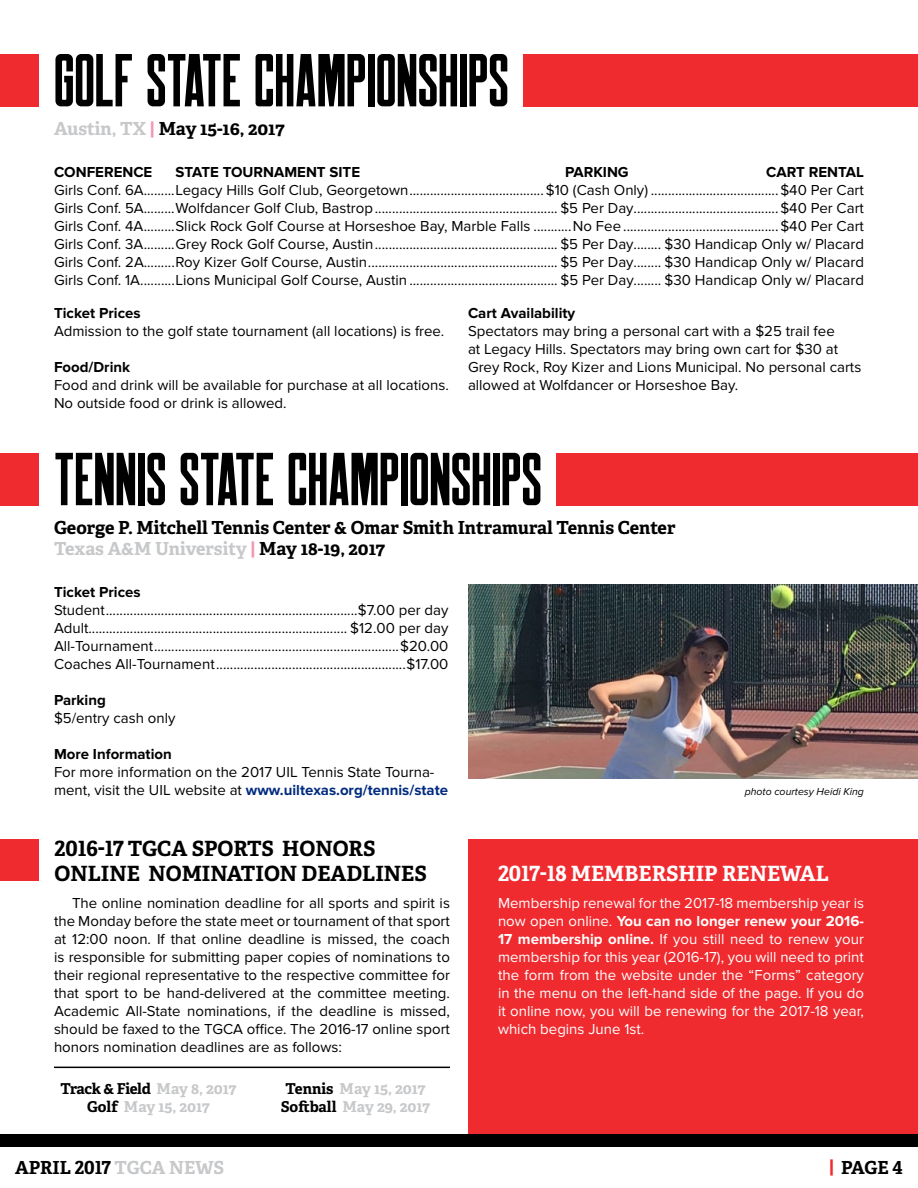
<style>
.page{position:relative;width:918px;height:1188px;background:#fff}
.page>*{position:absolute;margin:0;border:0;box-sizing:border-box;transform-origin:0 0}
.t1{font:75px "Robinson";color:#000}
.t2{font:700 21px/25.2px "Adelle PE";color:#000}
.t3{font:700 21px "Adelle PE";color:#fff}
.t4{font:700 18px/21.6px "Adelle PE";color:#000}
.t5{font:15px/18px "Proxima Nova";color:#000;text-align:justify}
.t6{font:15px/18px "Proxima Nova";color:#fff;text-align:justify}
.t7{font:700 15px "Proxima Nova";color:#000}
.t8{font:700 15px/18px "Adelle PE";letter-spacing:-.025em;color:#c7c8ca;text-align:center}
.t9{font:700 15px/18px "Adelle PE";letter-spacing:-.005em;color:#c7c8ca;text-align:center}
.t10{font:italic 10.5px "Proxima Nova";color:#000}
.s1{color:#c7c8ca}
.s2{color:#f497b2}
.s3{font-weight:700;color:#012b7f}
.s4{color:#000}
.s5{font-weight:700}
.s6{color:#ef2b2f}
</style>
<div class="page">
<hr style="left:54px;top:1067px;width:396px;height:1px;background:#000">
<div style="left:0;top:840px;width:39px;height:41px;background:#ef2b2f"></div>
<div style="left:0;top:1134px;width:918px;height:13px;background:#000"></div>
<div style="left:0;top:54px;width:39px;height:52px;background:#ef2b2f"></div>
<div style="left:524px;top:54px;width:394px;height:52px;background:#ef2b2f"></div>
<div style="left:0;top:453px;width:39px;height:52px;background:#ef2b2f"></div>
<div style="left:557px;top:453px;width:361px;height:52px;background:#ef2b2f"></div>
<img style="left:468px;top:585px;width:450px;height:194px">
<div style="left:468px;top:840px;width:450px;height:294px;background:#ef2b2f"></div>
<h1 class="t1" style="left:54px;top:43px;width:456px">GOLF STATE CHAMPIONSHIPS</h1>
<p class="t4" style="left:54px;top:117px;width:232px"><span class="s1">Austin, TX</span> <span class="s2">|</span> May 15-16, 2017</p>
<p class="t7" style="left:54px;top:163px;width:100px">CONFERENCE</p>
<p class="t7" style="left:176px;top:163px;width:186px">STATE TOURNAMENT SITE</p>
<p class="t7" style="left:565px;top:163px;width:65px">PARKING</p>
<p class="t7" style="left:766px;top:163px;width:99px">CART RENTAL</p>
<p class="t5" style="left:54px;top:181px;width:812px">Girls Conf. 6A.........Legacy Hills Golf Club, Georgetown.......................................$10 (Cash Only) .....................................$40 Per Cart Girls Conf. 5A.........Wolfdancer Golf Club, Bastrop..................................................... $5 Per Day..........................................$40 Per Cart Girls Conf. 4A.........Slick Rock Golf Course at Horseshoe Bay, Marble Falls ...........No Fee .............................................$40 Per Cart Girls Conf. 3A.........Grey Rock Golf Course, Austin..................................................... $5 Per Day........ $30 Handicap Only w/ Placard Girls Conf. 2A.........Roy Kizer Golf Course, Austin....................................................... $5 Per Day........ $30 Handicap Only w/ Placard Girls Conf. 1A..........Lions Municipal Golf Course, Austin ........................................... $5 Per Day........ $30 Handicap Only w/ Placard</p>
<p class="t7" style="left:54px;top:304px;width:88px">Ticket Prices</p>
<p class="t5" style="left:54px;top:322px;width:392px">Admission to the golf state tournament (all locations) is free.</p>
<p class="t7" style="left:54px;top:358px;width:78px">Food/Drink</p>
<p class="t5" style="left:54px;top:376px;width:396px">Food and drink will be available for purchase at all locations.<br>No outside food or drink is allowed.</p>
<p class="t7" style="left:468px;top:304px;width:109px">Cart Availability</p>
<p class="t5" style="left:468px;top:322px;width:395px;text-align:left">Spectators may bring a personal cart with a $25 trail fee<br>at Legacy Hills. Spectators may bring own cart for $30 at Grey Rock, Roy Kizer and Lions Municipal. No personal carts allowed at Wolfdancer or Horseshoe Bay.</p>
<h1 class="t1" style="left:54px;top:442px;width:489px">TENNIS STATE CHAMPIONSHIPS</h1>
<p class="t4" style="left:54px;top:516px;width:623px">George P. Mitchell Tennis Center &amp; Omar Smith Intramural Tennis Center<br><span class="s1">Texas A&amp;M University</span> <span class="s2">|</span> May 18-19, 2017</p>
<p class="t7" style="left:54px;top:583px;width:88px">Ticket Prices</p>
<p class="t5" style="left:54px;top:601px;width:396px">Student.........................................................................$7.00 per day Adult........................................................................... $12.00 per day All-Tournament.......................................................................$20.00<br>Coaches All-Tournament.......................................................$17.00</p>
<p class="t7" style="left:54px;top:691px;width:53px">Parking</p>
<p class="t5" style="left:54px;top:709px;width:123px">$5/entry cash only</p>
<p class="t7" style="left:54px;top:745px;width:119px">More Information</p>
<p class="t5" style="left:54px;top:763px;width:396px">For more information on the 2017 UIL Tennis State Tourna&shy;ment, visit the UIL website at <span class="s3">www.uiltexas.org/tennis/state</span></p>
<p class="t10" style="left:745px;top:785px;width:121px">photo courtesy Heidi King</p>
<h2 class="t2" style="left:55px;top:835px;width:374px">2016-17 TGCA SPORTS HONORS<br>ONLINE NOMINATION DEADLINES</h2>
<p class="t5" style="left:54px;top:894px;width:398px;text-indent:18px">The online nomination deadline for all sports and spirit is the Monday before the state meet or tournament of that sport at 12:00 noon. If that online deadline is missed, the coach is responsible for submitting paper copies of nominations to their regional representative to the respective committee for that sport to be hand-delivered at the committee meeting.<br>Academic All-State nominations, if the deadline is missed, should be faxed to the TGCA office. The 2016-17 online sport honors nomination deadlines are as follows:</p>
<p class="t8" style="left:60px;top:1080px;width:178px"><span class="s4">Track &amp; Field</span> May 8, 2017<br><span class="s4">Golf</span> May 15, 2017</p>
<p class="t9" style="left:281px;top:1080px;width:151px"><span class="s4">Tennis</span> May 15, 2017<br><span class="s4">Softball</span> May 29, 2017</p>
<h2 class="t3" style="left:498px;top:858px;width:333px">2017-18 MEMBERSHIP RENEWAL</h2>
<p class="t6" style="left:498px;top:894px;width:368px">Membership renewal for the 2017-18 membership year is now open online. <span class="s5">You can no longer renew your 2016- 17 membership online.</span> If you still need to renew your membership for this year (2016-17), you will need to print the form from the website under the “Forms” category in the menu on the left-hand side of the page. If you do it online now, you will be renewing for the 2017-18 year, which begins June 1st.</p>
<p class="t4" style="left:15px;top:1156px;width:211px">APRIL 2017 <span class="s1">TGCA NEWS</span></p>
<p class="t4" style="left:829px;top:1156px;width:75px"><span class="s6">|</span> PAGE 4</p>
</div>
